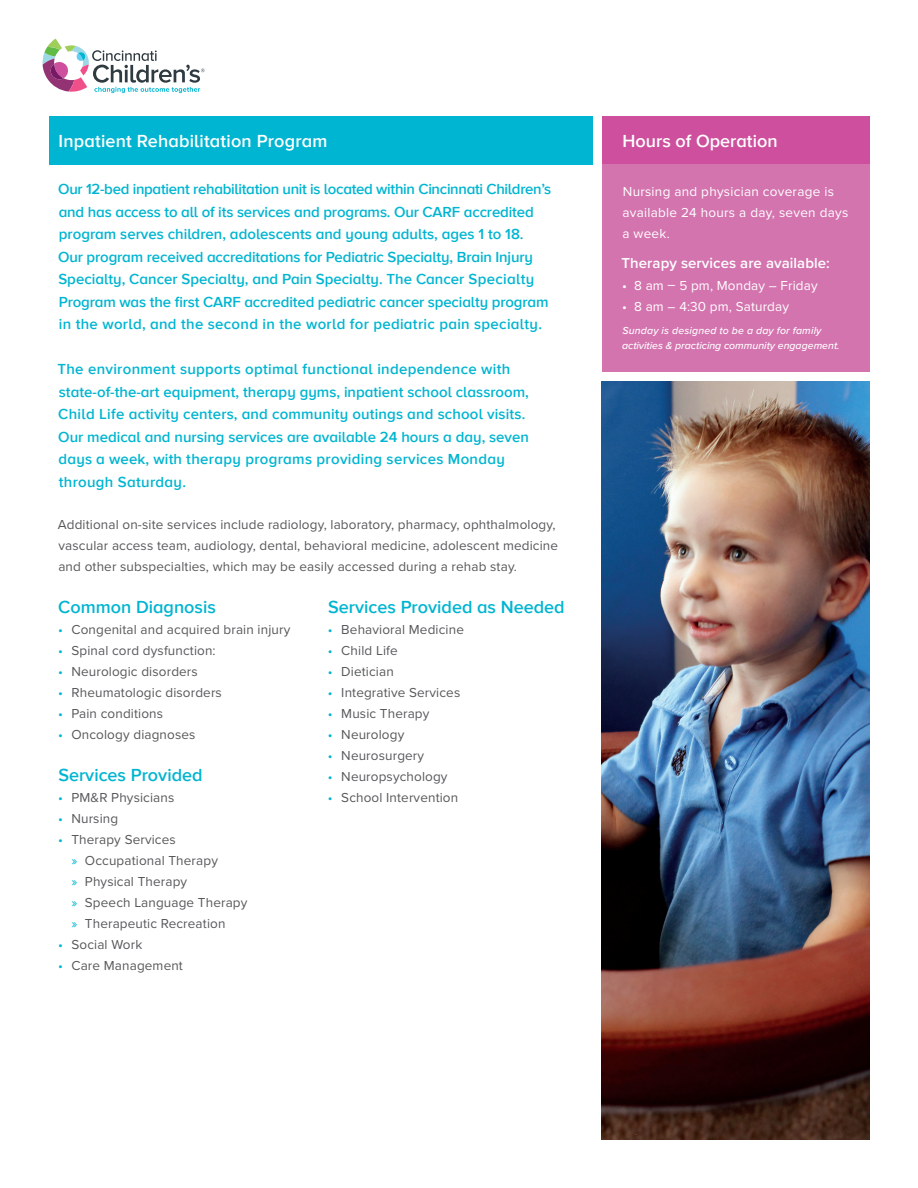
<style>
.page{position:relative;width:918px;height:1188px;background:#fff}
.page>*{position:absolute;margin:0;border:0;box-sizing:border-box;transform-origin:0 0}
.t1{font:600 18px "Proxima Nova A";color:#00b5d1}
.t2{font:600 18px "Proxima Nova A";letter-spacing:.01em;color:#fff}
.t3{font:600 15px/22.5px "Proxima Nova A";color:#00b5d1}
.t4{font:600 15px "Proxima Nova";letter-spacing:.005em;color:#fff}
.t5{font:13.5px/21px "Proxima Nova";letter-spacing:.01em;color:#57585a}
.t6{font:13.5px/21px "Proxima Nova";letter-spacing:.02em;color:#fff}
.t7{font:italic 500 10.5px/15px "Proxima Nova";color:#fff}
.s1{color:#00b5d1}
.s2{font-family:"Proxima Nova A";color:#00b5d1}
</style>
<div class="page">
<div style="left:602px;top:116px;width:267px;height:49px;background:#cd4f9d"></div>
<div style="left:602px;top:165px;width:267px;height:207px;background:#d474af"></div>
<div style="left:49px;top:116px;width:544px;height:49px;background:#00b5d1"></div>
<img style="left:602px;top:381px;width:267px;height:758px">
<svg style="left:43px;top:39px;width:162px;height:54px"></svg>
<p class="t2" style="left:59px;top:128px;width:270px">Inpatient Rehabilitation Program</p>
<p class="t2" style="left:623px;top:128px;width:156px">Hours of Operation</p>
<p class="t3" style="left:58px;top:178px;width:495px">Our 12-bed inpatient rehabilitation unit is located within Cincinnati Children’s and has access to all of its services and programs. Our CARF accredited program serves children, adolescents and young adults, ages 1 to 18.<br>Our program received accreditations for Pediatric Specialty, Brain Injury Specialty, Cancer Specialty, and Pain Specialty. The Cancer Specialty Program was the first CARF accredited pediatric cancer specialty program in the world, and the second in the world for pediatric pain specialty.</p>
<p class="t3" style="left:58px;top:358px;width:473px">The environment supports optimal functional independence with state-of-the-art equipment, therapy gyms, inpatient school classroom, Child Life activity centers, and community outings and school visits.<br>Our medical and nursing services are available 24 hours a day, seven days a week, with therapy programs providing services Monday through Saturday.</p>
<p class="t5" style="left:58px;top:513px;width:502px">Additional on-site services include radiology, laboratory, pharmacy, ophthalmology, vascular access team, audiology, dental, behavioral medicine, adolescent medicine and other subspecialties, which may be easily accessed during a rehab stay.</p>
<p class="t1" style="left:58px;top:594px;width:159px">Common Diagnosis</p>
<p class="t5" style="left:58px;top:618px;width:234px"><span class="s1">•</span> Congenital and acquired brain injury</p>
<p class="t5" style="left:58px;top:639px;width:159px"><span class="s1">•</span> Spinal cord dysfunction:</p>
<p class="t5" style="left:58px;top:660px;width:141px"><span class="s1">•</span> Neurologic disorders</p>
<p class="t5" style="left:58px;top:681px;width:165px"><span class="s1">•</span> Rheumatologic disorders</p>
<p class="t5" style="left:58px;top:702px;width:107px"><span class="s1">•</span> Pain conditions</p>
<p class="t5" style="left:58px;top:723px;width:139px"><span class="s1">•</span> Oncology diagnoses</p>
<p class="t1" style="left:58px;top:762px;width:146px">Services Provided</p>
<p class="t5" style="left:58px;top:786px;width:118px"><span class="s1">•</span> PM&amp;R Physicians</p>
<p class="t5" style="left:58px;top:807px;width:62px"><span class="s1">•</span> Nursing</p>
<p class="t5" style="left:72px;top:828px;width:177px;text-indent:-14px"><span class="s1">•</span> Therapy Services<br><span class="s2">»</span> Occupational Therapy<br><span class="s2">»</span> Physical Therapy<br><span class="s2">»</span> Speech Language Therapy <span class="s2">»</span> Therapeutic Recreation</p>
<p class="t5" style="left:58px;top:933px;width:86px"><span class="s1">•</span> Social Work</p>
<p class="t5" style="left:58px;top:954px;width:126px"><span class="s1">•</span> Care Management</p>
<p class="t6" style="left:622px;top:180px;width:227px">Nursing and physician coverage is available 24 hours a day, seven days a week.</p>
<p class="t4" style="left:622px;top:251px;width:210px">Therapy services are available:</p>
<p class="t6" style="left:622px;top:274px;width:197px">• 8 am – 5 pm, Monday – Friday</p>
<p class="t6" style="left:622px;top:295px;width:168px">• 8 am – 4:30 pm, Saturday</p>
<p class="t7" style="left:622px;top:322px;width:219px">Sunday is designed to be a day for family activities &amp; practicing community engagement.</p>
<p class="t1" style="left:328px;top:594px;width:238px">Services Provided as Needed</p>
<p class="t5" style="left:328px;top:618px;width:137px"><span class="s1">•</span> Behavioral Medicine</p>
<p class="t5" style="left:328px;top:639px;width:71px"><span class="s1">•</span> Child Life</p>
<p class="t5" style="left:328px;top:660px;width:67px"><span class="s1">•</span> Dietician</p>
<p class="t5" style="left:328px;top:681px;width:134px"><span class="s1">•</span> Integrative Services</p>
<p class="t5" style="left:328px;top:702px;width:103px"><span class="s1">•</span> Music Therapy</p>
<p class="t5" style="left:328px;top:723px;width:78px"><span class="s1">•</span> Neurology</p>
<p class="t5" style="left:328px;top:744px;width:98px"><span class="s1">•</span> Neurosurgery</p>
<p class="t5" style="left:328px;top:765px;width:121px"><span class="s1">•</span> Neuropsychology</p>
<p class="t5" style="left:328px;top:786px;width:132px"><span class="s1">•</span> School Intervention</p>
</div>
